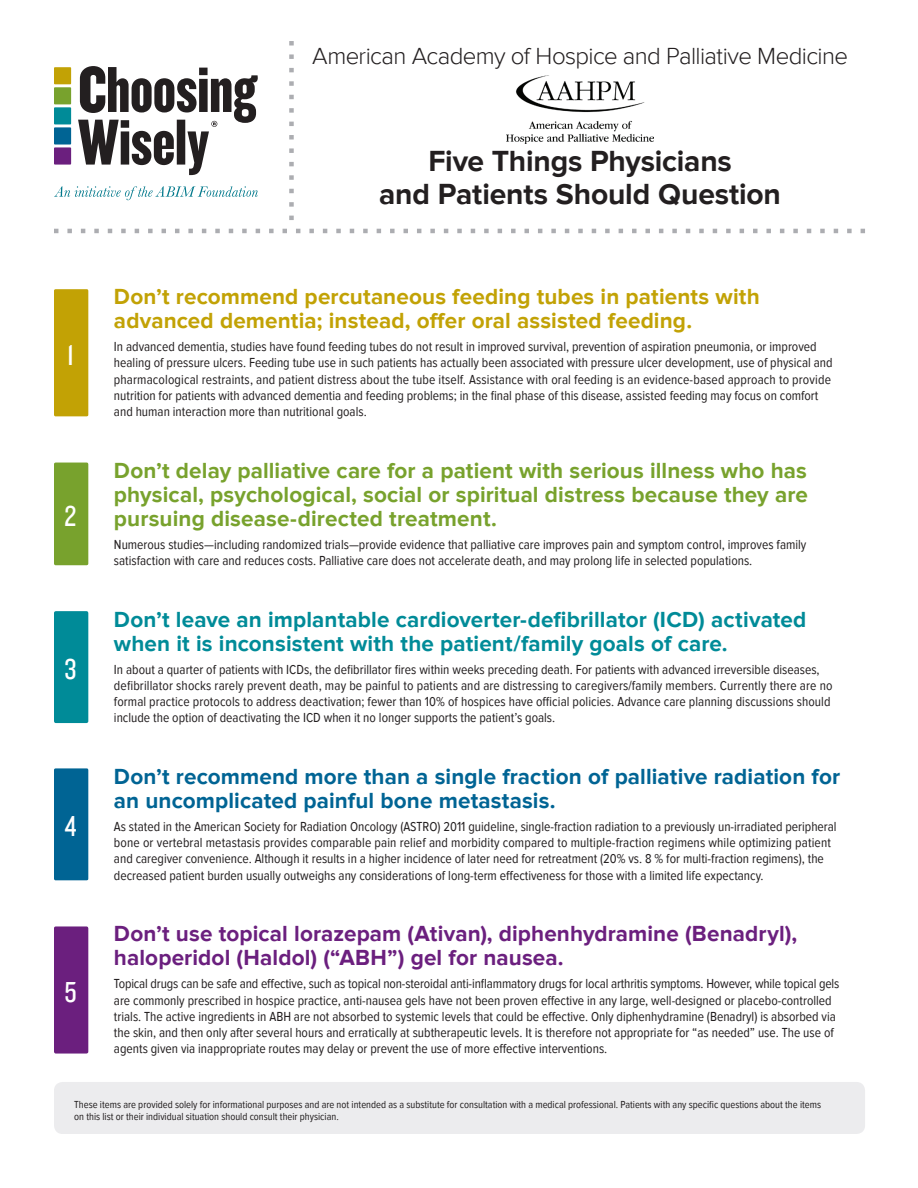
<style>
.page{position:relative;width:918px;height:1188px;background:#fff}
.page>*{position:absolute;margin:0;border:0;box-sizing:border-box;transform-origin:0 0}
.t1{font:700 30px/33px "Proxima Nova";letter-spacing:-.005em;color:#231f20;text-align:center}
.t2{font:30px "Knockout 29 Junior Ltweight";color:#fff}
.t3{font:300 24px "Proxima Nova";letter-spacing:-.025em;color:#231f20}
.t4{font:700 22.5px/24px "Proxima Nova";letter-spacing:.005em;color:#78a22d;text-align:justify}
.t5{font:700 22.5px/24px "Proxima Nova";letter-spacing:.005em;color:#008b98}
.t6{font:700 22.5px/24px "Proxima Nova";letter-spacing:.005em;color:#c2a205}
.t7{font:700 22.5px/24px "Proxima Nova";letter-spacing:.005em;color:#006494}
.t8{font:700 22.5px/24px "Proxima Nova";letter-spacing:.005em;color:#6b1f7e}
.t9{font:13.5px/16.2px "Proxima Nova Cond";color:#231f20}
.t10{font:10.5px/12px "Proxima Nova Cond";color:#231f20}
</style>
<div class="page">
<svg style="left:54px;top:229px;width:811px;height:4px"></svg>
<svg style="left:289px;top:41px;width:5px;height:179px"></svg>
<div style="left:54px;top:67px;width:17px;height:17px;background:#c2a205"></div>
<div style="left:54px;top:87px;width:17px;height:17px;background:#78a22d"></div>
<div style="left:54px;top:107px;width:17px;height:17px;background:#008b98"></div>
<div style="left:54px;top:127px;width:17px;height:18px;background:#006494"></div>
<div style="left:54px;top:147px;width:17px;height:18px;background:#6b1f7e"></div>
<svg style="left:78px;top:66px;width:180px;height:109px"></svg>
<svg style="left:54px;top:186px;width:204px;height:14px"></svg>
<div style="left:54px;top:611px;width:34px;height:112px;background:#008b98;border-radius:2px"></div>
<div style="left:54px;top:289px;width:34px;height:127px;background:#c2a205;border-radius:2px"></div>
<div style="left:54px;top:463px;width:34px;height:102px;background:#78a22d;border-radius:2px"></div>
<div style="left:54px;top:926px;width:34px;height:128px;background:#6b1f7e;border-radius:2px"></div>
<div style="left:54px;top:768px;width:34px;height:112px;background:#006494;border-radius:2px"></div>
<div style="left:54px;top:1082px;width:811px;height:52px;background:#ececee;border-radius:9px"></div>
<img style="left:507px;top:76px;width:146px;height:68px">
<h2 class="t3" style="left:312px;top:43px;width:537px">American Academy of Hospice and Palliative Medicine</h2>
<h1 class="t2" style="left:67px;top:336px;width:8px">1</h1>
<h1 class="t2" style="left:65px;top:497px;width:13px">2</h1>
<h1 class="t2" style="left:65px;top:650px;width:13px">3</h1>
<h1 class="t2" style="left:65px;top:807px;width:13px">4</h1>
<h1 class="t2" style="left:64px;top:973px;width:14px">5</h1>
<h1 class="t1" style="left:379px;top:145px;width:403px">Five Things Physicians<br>and Patients Should Question</h1>
<h3 class="t6" style="left:114px;top:285px;width:647px">Don’t recommend percutaneous feeding tubes in patients with advanced dementia; instead, offer oral assisted feeding.</h3>
<p class="t9" style="left:114px;top:339px;width:720px">In advanced dementia, studies have found feeding tubes do not result in improved survival, prevention of aspiration pneumonia, or improved healing of pressure ulcers. Feeding tube use in such patients has actually been associated with pressure ulcer development, use of physical and pharmacological restraints, and patient distress about the tube itself. Assistance with oral feeding is an evidence-based approach to provide nutrition for patients with advanced dementia and feeding problems; in the final phase of this disease, assisted feeding may focus on comfort and human interaction more than nutritional goals.</p>
<h3 class="t4" style="left:114px;top:459px;width:695px">Don’t delay palliative care for a patient with serious illness who has physical, psychological, social or spiritual distress because they are pursuing disease-directed treatment.</h3>
<p class="t9" style="left:114px;top:537px;width:694px">Numerous studies—including randomized trials—provide evidence that palliative care improves pain and symptom control, improves family satisfaction with care and reduces costs. Palliative care does not accelerate death, and may prolong life in selected populations.</p>
<h3 class="t5" style="left:114px;top:608px;width:694px">Don’t leave an implantable cardioverter-defibrillator (ICD) activated when it is inconsistent with the patient/family goals of care.</h3>
<p class="t9" style="left:114px;top:661px;width:720px">In about a quarter of patients with ICDs, the defibrillator fires within weeks preceding death. For patients with advanced irreversible diseases, defibrillator shocks rarely prevent death, may be painful to patients and are distressing to caregivers/family members. Currently there are no formal practice protocols to address deactivation; fewer than 10% of hospices have official policies. Advance care planning discussions should include the option of deactivating the ICD when it no longer supports the patient’s goals.</p>
<h3 class="t7" style="left:114px;top:765px;width:728px">Don’t recommend more than a single fraction of palliative radiation for an uncomplicated painful bone metastasis.</h3>
<p class="t9" style="left:114px;top:819px;width:724px">As stated in the American Society for Radiation Oncology (ASTRO) 2011 guideline, single-fraction radiation to a previously un-irradiated peripheral bone or vertebral metastasis provides comparable pain relief and morbidity compared to multiple-fraction regimens while optimizing patient and caregiver convenience. Although it results in a higher incidence of later need for retreatment (20% vs. 8 % for multi-fraction regimens), the decreased patient burden usually outweighs any considerations of long-term effectiveness for those with a limited life expectancy.</p>
<h3 class="t8" style="left:114px;top:922px;width:685px">Don’t use topical lorazepam (Ativan), diphenhydramine (Benadryl), haloperidol (Haldol) (“ABH”) gel for nausea.</h3>
<p class="t9" style="left:114px;top:976px;width:727px">Topical drugs can be safe and effective, such as topical non-steroidal anti-inflammatory drugs for local arthritis symptoms. However, while topical gels are commonly prescribed in hospice practice, anti-nausea gels have not been proven effective in any large, well-designed or placebo-controlled trials. The active ingredients in ABH are not absorbed to systemic levels that could be effective. Only diphenhydramine (Benadryl) is absorbed via the skin, and then only after several hours and erratically at subtherapeutic levels. It is therefore not appropriate for “as needed” use. The use of agents given via inappropriate routes may delay or prevent the use of more effective interventions.</p>
<p class="t10" style="left:74px;top:1098px;width:748px">These items are provided solely for informational purposes and are not intended as a substitute for consultation with a medical professional. Patients with any specific questions about the items on this list or their individual situation should consult their physician.</p>
</div>
